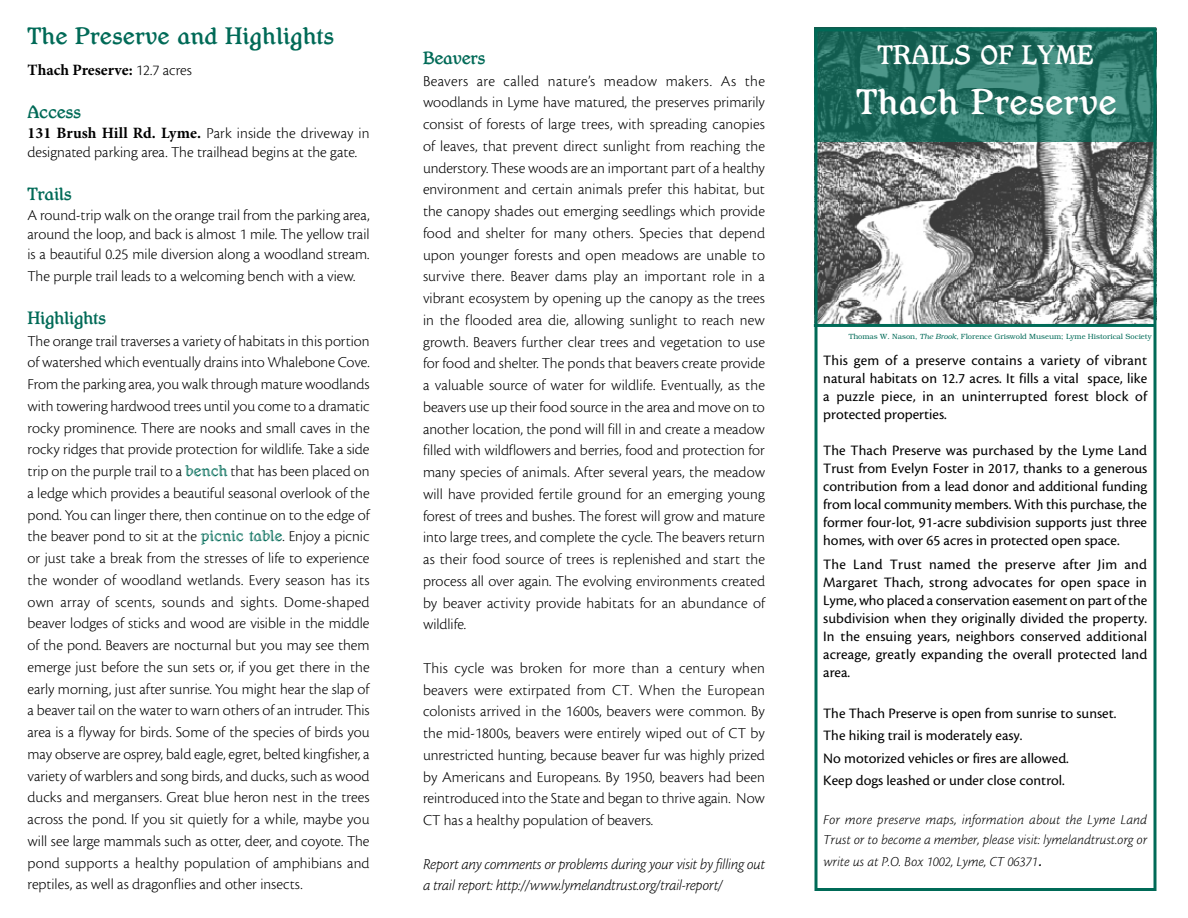
<style>
.page{position:relative;width:1188px;height:918px;background:#fff}
.page>*{position:absolute;margin:0;border:0;box-sizing:border-box;transform-origin:0 0}
.t1{font:36px "Hamlet";letter-spacing:.015em;color:#fff}
.t2{font:27px "Hamlet";color:#fff}
.t3{font:24px "Hamlet";color:#006a57}
.t4{font:18px "Hamlet";letter-spacing:-.02em;color:#006a57}
.t5{font:15.75px/21.8px "Cronos MM 250 10";color:#000;text-align:justify}
.t6{font:15.75px/21.8px "Cronos MM It 250 10";letter-spacing:-.015em;color:#000}
.t7{font:700 15.75px "Minion Pro";color:#000}
.t8{font:15px/18px "Cronos MM 408 10";color:#000;text-align:justify}
.t9{font:14.25px/19.5px "Cronos MM It 250 9";color:#000}
.t10{font:300 7.5px "Bookman";color:#006a57}
.s1{font-family:"Cronos MM 250 10";font-weight:400}
.s2{font-family:"Minion Pro";font-weight:700}
.s3{font-family:"Hamlet Handtooled";color:#006a57}
.s4{font-style:italic}
.s5{font-family:"Bookman";font-weight:300;font-style:italic}
</style>
<div class="page">
<img style="left:818px;top:28px;width:339px;height:296px">
<div style="left:814px;top:28px;width:342px;height:863px;border:3px solid #006a57"></div>
<hr style="left:814px;top:324px;width:341px;height:3px;background:#006a57">
<svg style="left:814px;top:27px;width:342px;height:114px;background:#277265"></svg>
<h3 class="t3" style="left:28px;top:21px;width:308px">The Preserve and Highlights</h3>
<p class="t7" style="left:28px;top:59px;width:166px">Thach Preserve: <span class="s1">12.7 acres</span></p>
<p class="t4" style="left:28px;top:101px;width:55px">Access</p>
<p class="t5" style="left:28px;top:123px;width:343px;line-height:19.5px"><span class="s2">131 Brush Hill Rd. Lyme.</span> Park inside the driveway in designated parking area. The trailhead begins at the gate.</p>
<p class="t4" style="left:28px;top:184px;width:46px">Trails</p>
<p class="t5" style="left:28px;top:206px;width:344px;line-height:19.5px">A round-trip walk on the orange trail from the parking area, around the loop, and back is almost 1 mile. The yellow trail is a beautiful 0.25 mile diversion along a woodland stream.</p>
<p class="t5" style="left:28px;top:265px;width:329px">The purple trail leads to a welcoming bench with a view.</p>
<p class="t4" style="left:28px;top:307px;width:80px">Highlights</p>
<p class="t5" style="left:28px;top:330px;width:344px">The orange trail traverses a variety of habitats in this portion of watershed which eventually drains into Whalebone Cove.<br>From the parking area, you walk through mature woodlands with towering hardwood trees until you come to a dramatic rocky prominence. There are nooks and small caves in the rocky ridges that provide protection for wildlife. Take a side trip on the purple trail to a <span class="s3">bench</span> that has been placed on a ledge which provides a beautiful seasonal overlook of the pond. You can linger there, then continue on to the edge of the beaver pond to sit at the <span class="s3">picnic table</span>. Enjoy a picnic or just take a break from the stresses of life to experience the wonder of woodland wetlands. Every season has its own array of scents, sounds and sights. Dome-shaped beaver lodges of sticks and wood are visible in the middle of the pond. Beavers are nocturnal but you may see them emerge just before the sun sets or, if you get there in the early morning, just after sunrise. You might hear the slap of a beaver tail on the water to warn others of an intruder. This area is a flyway for birds. Some of the species of birds you may observe are osprey, bald eagle, egret, belted kingfisher, a variety of warblers and song birds, and ducks, such as wood ducks and mergansers. Great blue heron nest in the trees across the pond. If you sit quietly for a while, maybe you will see large mammals such as otter, deer, and coyote. The pond supports a healthy population of amphibians and reptiles, as well as dragonflies and other insects.</p>
<p class="t4" style="left:423px;top:47px;width:64px">Beavers</p>
<p class="t5" style="left:423px;top:70px;width:344px">Beavers are called nature’s meadow makers. As the woodlands in Lyme have matured, the preserves primarily consist of forests of large trees, with spreading canopies of leaves, that prevent direct sunlight from reaching the understory. These woods are an important part of a healthy environment and certain animals prefer this habitat, but the canopy shades out emerging seedlings which provide food and shelter for many others. Species that depend upon younger forests and open meadows are unable to survive there. Beaver dams play an important role in a vibrant ecosystem by opening up the canopy as the trees in the flooded area die, allowing sunlight to reach new growth. Beavers further clear trees and vegetation to use for food and shelter. The ponds that beavers create provide a valuable source of water for wildlife. Eventually, as the beavers use up their food source in the area and move on to another location, the pond will fill in and create a meadow filled with wildflowers and berries, food and protection for many species of animals. After several years, the meadow will have provided fertile ground for an emerging young forest of trees and bushes. The forest will grow and mature into large trees, and complete the cycle. The beavers return as their food source of trees is replenished and start the process all over again. The evolving environments created by beaver activity provide habitats for an abundance of wildlife.</p>
<p class="t5" style="left:423px;top:657px;width:343px">This cycle was broken for more than a century when beavers were extirpated from CT. When the European colonists arrived in the 1600s, beavers were common. By the mid-1800s, beavers were entirely wiped out of CT by unrestricted hunting, because beaver fur was highly prized by Americans and Europeans. By 1950, beavers had been reintroduced into the State and began to thrive again. Now CT has a healthy population of beavers.</p>
<p class="t6" style="left:423px;top:853px;width:343px">Report any comments or problems during your visit by filling out a trail report: http://www.lymelandtrust.org/trail-report/</p>
<h2 class="t2" style="left:878px;top:39px;width:217px">TRAILS OF LYME</h2>
<h1 class="t1" style="left:856px;top:80px;width:262px">Thach Preserve</h1>
<p class="t10" style="left:849px;top:333px;width:304px">Thomas W. Nason, <span class="s4">The Brook,</span> Florence Griswold Museum; Lyme Historical Society</p>
<p class="t8" style="left:823px;top:352px;width:326px">This gem of a preserve contains a variety of vibrant natural habitats on 12.7 acres. It fills a vital space, like a puzzle piece, in an uninterrupted forest block of protected properties.</p>
<p class="t8" style="left:823px;top:442px;width:326px">The Thach Preserve was purchased by the Lyme Land Trust from Evelyn Foster in 2017, thanks to a generous contribution from a lead donor and additional funding from local community members. With this purchase, the former four-lot, 91-acre subdivision supports just three homes, with over 65 acres in protected open space.</p>
<p class="t8" style="left:823px;top:556px;width:326px">The Land Trust named the preserve after Jim and Margaret Thach, strong advocates for open space in Lyme, who placed a conservation easement on part of the subdivision when they originally divided the property.<br>In the ensuing years, neighbors conserved additional acreage, greatly expanding the overall protected land area.</p>
<p class="t8" style="left:823px;top:702px;width:295px;line-height:22.5px;text-align:left">The Thach Preserve is open from sunrise to sunset.<br>The hiking trail is moderately easy.<br>No motorized vehicles or fires are allowed.<br>Keep dogs leashed or under close control.</p>
<p class="t9" style="left:823px;top:810px;width:325px">For more preserve maps, information about the Lyme Land<br>Trust or to become a member, please visit: lymelandtrust.org or</p>
<p class="t9" style="left:823px;top:852px;width:220px">write us at P.O. Box 1002, Lyme, CT 06371<span class="s5">.</span></p>
</div>
